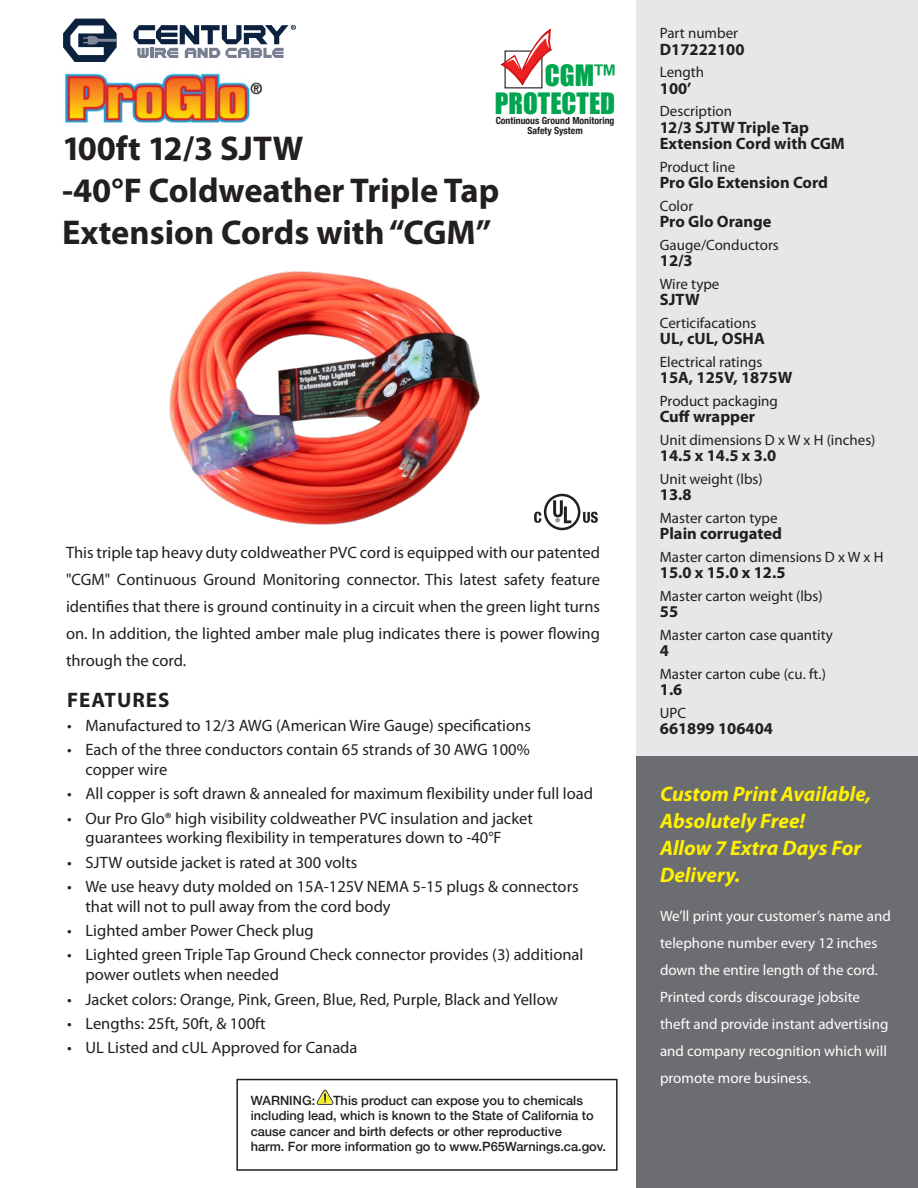
<style>
.page{position:relative;width:918px;height:1188px;background:#fff}
.page>*{position:absolute;margin:0;border:0;box-sizing:border-box;transform-origin:0 0}
.t1{font:700 34.5px/42px "Myriad Pro";color:#231f20}
.t2{font:27px/28.7px "Impact";color:#00a54f;text-align:right}
.t3{font:italic 700 21px/27px "Myriad Pro";color:#fff101}
.t4{font:700 21px "Myriad Pro";letter-spacing:.05em;color:#231f20}
.t5{font:16.5px/27px "Myriad Pro";color:#231f20}
.t6{font:700 16.5px/16.5px "Myriad Pro";color:#231f20}
.t7{font:15px "Myriad Pro";color:#231f20}
.t8{font:15px/27px "Myriad Pro";color:#fff}
.t9{font:500 12.75px/15.3px "Helvetica Neue";color:#231f20}
.t10{font:700 condensed 9.75px/10.4px "Helvetica Neue";color:#231f20;text-align:center}
</style>
<div class="page">
<div style="left:637px;top:0;width:281px;height:759px;background:#e6e7e9"></div>
<div style="left:637px;top:757px;width:281px;height:431px;background:#6c6d70"></div>
<img style="left:170px;top:272px;width:310px;height:252px">
<img style="left:64px;top:73px;width:199px;height:50px">
<div style="left:544px;top:494px;width:36px;height:36px;border:3px solid #231f20;border-radius:50%"></div>
<svg style="left:553px;top:500px;width:18px;height:23px"></svg>
<svg style="left:534px;top:512px;width:7px;height:11px"></svg>
<svg style="left:583px;top:512px;width:15px;height:11px"></svg>
<svg style="left:501px;top:29px;width:51px;height:57px"></svg>
<div style="left:236px;top:1079px;width:382px;height:92px;background:#fff;border:2px solid #231f20"></div>
<svg style="left:317px;top:1090px;width:16px;height:15px"></svg>
<svg style="left:134px;top:25px;width:162px;height:33px"></svg>
<svg style="left:63px;top:19px;width:54px;height:43px"></svg>
<h2 class="t2" style="left:495px;top:60px;width:122px">CGM™<br>PROTECTED</h2>
<p class="t10" style="left:496px;top:115px;width:120px">Continuous Ground Monitoring<br>Safety System</p>
<h1 class="t1" style="left:62px;top:128px;width:439px">100ft 12/3 SJTW<br>-40°F Coldweather Triple Tap<br>Extension Cords with “CGM”</h1>
<p class="t5" style="left:66px;top:540px;width:536px;text-align:justify">This triple tap heavy duty coldweather PVC cord is equipped with our patented "CGM" Continuous Ground Monitoring connector. This latest safety feature identifies that there is ground continuity in a circuit when the green light turns on. In addition, the lighted amber male plug indicates there is power flowing through the cord.</p>
<p class="t4" style="left:67px;top:688px;width:104px">FEATURES</p>
<p class="t5" style="left:67px;top:712px;width:465px">• Manufactured to 12/3 AWG (American Wire Gauge) specifications</p>
<p class="t5" style="left:85px;top:740px;width:446px;line-height:19.8px;text-indent:-18px">• Each of the three conductors contain 65 strands of 30 AWG 100% copper wire</p>
<p class="t5" style="left:67px;top:781px;width:528px">• All copper is soft drawn &amp; annealed for maximum flexibility under full load</p>
<p class="t5" style="left:85px;top:809px;width:449px;line-height:19.8px;text-indent:-18px">• Our Pro Glo® high visibility coldweather PVC insulation and jacket guarantees working flexibility in temperatures down to -40°F</p>
<p class="t5" style="left:67px;top:849px;width:292px">• SJTW outside jacket is rated at 300 volts</p>
<p class="t5" style="left:85px;top:877px;width:495px;line-height:19.8px;text-indent:-18px">• We use heavy duty molded on 15A-125V NEMA 5-15 plugs &amp; connectors that will not to pull away from the cord body</p>
<p class="t5" style="left:67px;top:917px;width:248px">• Lighted amber Power Check plug</p>
<p class="t5" style="left:85px;top:945px;width:499px;line-height:19.8px;text-indent:-18px">• Lighted green Triple Tap Ground Check connector provides (3) additional power outlets when needed</p>
<p class="t5" style="left:67px;top:986px;width:492px">• Jacket colors: Orange, Pink, Green, Blue, Red, Purple, Black and Yellow</p>
<p class="t5" style="left:67px;top:1010px;width:200px">• Lengths: 25ft, 50ft, &amp; 100ft</p>
<p class="t5" style="left:67px;top:1034px;width:292px">• UL Listed and cUL Approved for Canada</p>
<p class="t9" style="left:251px;top:1092px;width:66px">WARNING:</p>
<p class="t9" style="left:251px;top:1092px;width:357px;text-indent:82px">This product can expose you to chemicals including lead, which is known to the State of California to cause cancer and birth defects or other reproductive<br>harm. For more information go to www.P65Warnings.ca.gov.</p>
<p class="t7" style="left:660px;top:25px;width:80px">Part number</p>
<p class="t6" style="left:660px;top:41px;width:86px">D17222100</p>
<p class="t7" style="left:660px;top:64px;width:46px">Length</p>
<p class="t6" style="left:660px;top:80px;width:33px">100’</p>
<p class="t7" style="left:660px;top:103px;width:74px">Description</p>
<p class="t6" style="left:660px;top:119px;width:187px">12/3 SJTW Triple Tap<br>Extension Cord with CGM</p>
<p class="t7" style="left:660px;top:159px;width:77px">Product line</p>
<p class="t6" style="left:660px;top:175px;width:170px">Pro Glo Extension Cord</p>
<p class="t7" style="left:660px;top:198px;width:35px">Color</p>
<p class="t6" style="left:660px;top:214px;width:113px">Pro Glo Orange</p>
<p class="t7" style="left:660px;top:237px;width:121px">Gauge/Conductors</p>
<p class="t6" style="left:660px;top:253px;width:34px">12/3</p>
<p class="t7" style="left:660px;top:276px;width:61px">Wire type</p>
<p class="t6" style="left:660px;top:292px;width:41px">SJTW</p>
<p class="t7" style="left:660px;top:315px;width:98px">Certicifacations</p>
<p class="t6" style="left:660px;top:331px;width:106px">UL, cUL, OSHA</p>
<p class="t7" style="left:660px;top:354px;width:104px">Electrical ratings</p>
<p class="t6" style="left:660px;top:370px;width:134px">15A, 125V, 1875W</p>
<p class="t7" style="left:660px;top:393px;width:120px">Product packaging</p>
<p class="t6" style="left:660px;top:409px;width:97px">Cuff wrapper</p>
<p class="t7" style="left:660px;top:432px;width:217px">Unit dimensions D x W x H (inches)</p>
<p class="t6" style="left:660px;top:448px;width:118px">14.5 x 14.5 x 3.0</p>
<p class="t7" style="left:660px;top:471px;width:104px">Unit weight (lbs)</p>
<p class="t6" style="left:660px;top:487px;width:33px">13.8</p>
<p class="t7" style="left:660px;top:510px;width:119px">Master carton type</p>
<p class="t6" style="left:660px;top:526px;width:124px">Plain corrugated</p>
<p class="t7" style="left:660px;top:549px;width:225px">Master carton dimensions D x W x H</p>
<p class="t6" style="left:660px;top:565px;width:127px">15.0 x 15.0 x 12.5</p>
<p class="t7" style="left:660px;top:588px;width:164px">Master carton weight (lbs)</p>
<p class="t6" style="left:660px;top:604px;width:20px">55</p>
<p class="t7" style="left:660px;top:627px;width:175px">Master carton case quantity</p>
<p class="t6" style="left:660px;top:643px;width:11px">4</p>
<p class="t7" style="left:660px;top:666px;width:168px">Master carton cube (cu. ft.)</p>
<p class="t6" style="left:660px;top:682px;width:24px">1.6</p>
<p class="t7" style="left:660px;top:705px;width:28px">UPC</p>
<p class="t6" style="left:660px;top:721px;width:115px">661899 106404</p>
<p class="t3" style="left:660px;top:781px;width:213px">Custom Print Available,<br>Absolutely Free!<br>Allow 7 Extra Days For<br>Delivery.</p>
<p class="t8" style="left:660px;top:903px;width:232px">We’ll print your customer’s name and telephone number every 12 inches down the entire length of the cord.<br>Printed cords discourage jobsite theft and provide instant advertising and company recognition which will promote more business.</p>
</div>
